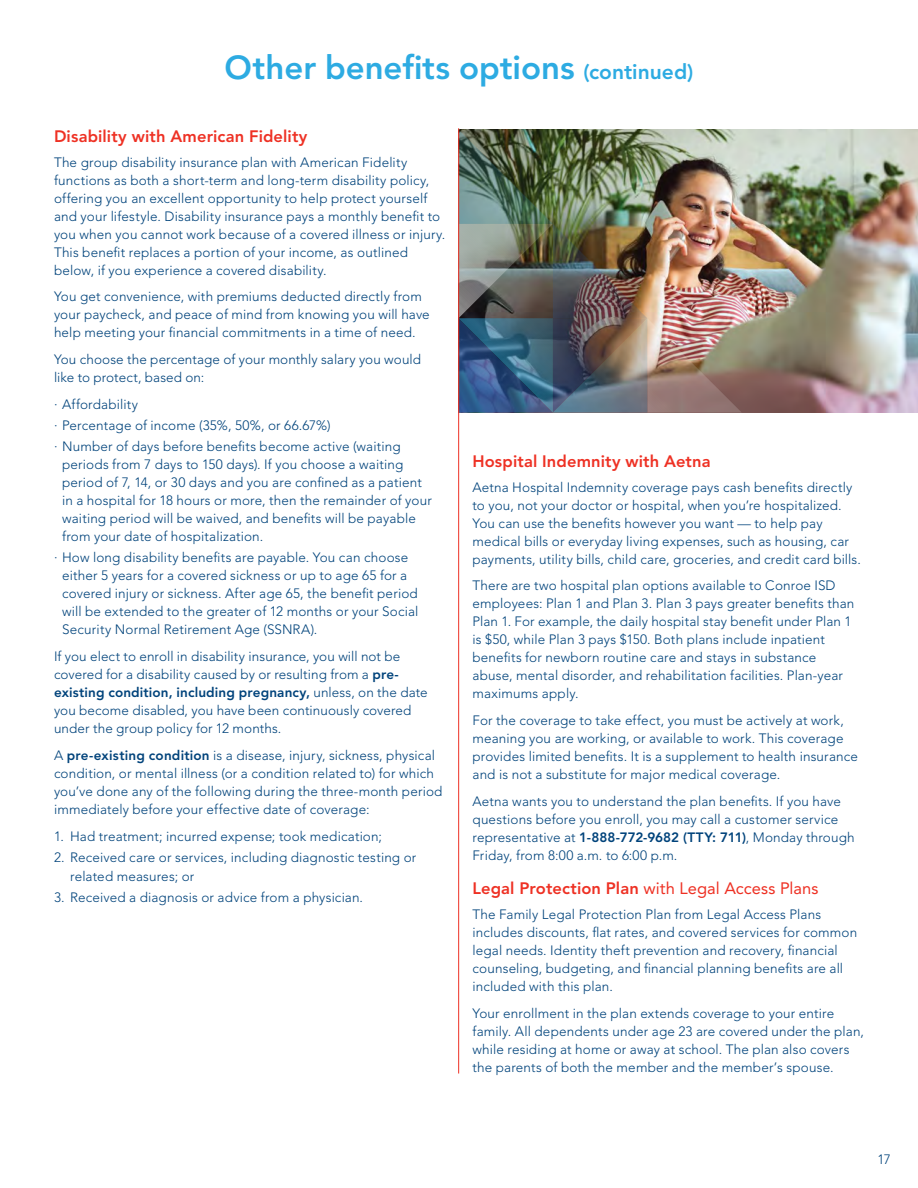
<style>
.page{position:relative;width:918px;height:1188px;background:#fff}
.page>*{position:absolute;margin:0;border:0;box-sizing:border-box;transform-origin:0 0}
.t1{font:800 33px "Avenir LT Std";color:#2dabe2}
.t2{font:800 16.5px "Avenir LT Std";letter-spacing:.005em;color:#ee3124}
.t3{font:16.5px "Avenir LT Std";letter-spacing:.005em;color:#ee3124}
.t4{font:300 13.5px/18px "Avenir LT Std";letter-spacing:.01em;color:#00437b}
.s1{font-size:21px}
.s2{font-weight:800}
</style>
<div class="page">
<img style="left:742px;top:130px;width:176px;height:283px">
<img style="left:459px;top:130px;width:283px;height:283px">
<hr style="left:458px;top:128px;width:1px;height:946px;background:#ee3124">
<h1 class="t1" style="left:225px;top:48px;width:470px">Other benefits options <span class="s1">(continued)</span></h1>
<h3 class="t2" style="left:54px;top:127px;width:255px">Disability with American Fidelity</h3>
<p class="t4" style="left:54px;top:153px;width:393px">The group disability insurance plan with American Fidelity functions as both a short-term and long-term disability policy, offering you an excellent opportunity to help protect yourself and your lifestyle. Disability insurance pays a monthly benefit to you when you cannot work because of a covered illness or injury.<br>This benefit replaces a portion of your income, as outlined below, if you experience a covered disability.</p>
<p class="t4" style="left:54px;top:288px;width:377px">You get convenience, with premiums deducted directly from your paycheck, and peace of mind from knowing you will have help meeting your financial commitments in a time of need.</p>
<p class="t4" style="left:54px;top:350px;width:369px">You choose the percentage of your monthly salary you would like to protect, based on:</p>
<p class="t4" style="left:54px;top:395px;width:86px">· Affordability</p>
<p class="t4" style="left:54px;top:416px;width:278px">· Percentage of income (35%, 50%, or 66.67%)</p>
<p class="t4" style="left:62px;top:438px;width:371px;text-indent:-8px">· Number of days before benefits become active (waiting periods from 7 days to 150 days). If you choose a waiting period of 7, 14, or 30 days and you are confined as a patient in a hospital for 18 hours or more, then the remainder of your waiting period will be waived, and benefits will be payable from your date of hospitalization.</p>
<p class="t4" style="left:62px;top:549px;width:358px;text-indent:-8px">· How long disability benefits are payable. You can choose either 5 years for a covered sickness or up to age 65 for a covered injury or sickness. After age 65, the benefit period will be extended to the greater of 12 months or your Social Security Normal Retirement Age (SSNRA).</p>
<p class="t4" style="left:54px;top:647px;width:375px">If you elect to enroll in disability insurance, you will not be covered for a disability caused by or resulting from a <span class="s2">pre&shy;existing condition, including pregnancy,</span> unless, on the date you become disabled, you have been continuously covered under the group policy for 12 months.</p>
<p class="t4" style="left:54px;top:746px;width:390px">A <span class="s2">pre-existing condition</span> is a disease, injury, sickness, physical condition, or mental illness (or a condition related to) for which you’ve done any of the following during the three-month period immediately before your effective date of coverage:</p>
<p class="t4" style="left:54px;top:827px;width:329px">1. Had treatment; incurred expense; took medication;</p>
<p class="t4" style="left:70px;top:848px;width:348px;text-indent:-16px">2. Received care or services, including diagnostic testing or related measures; or</p>
<p class="t4" style="left:54px;top:888px;width:311px">3. Received a diagnosis or advice from a physician.</p>
<h3 class="t2" style="left:472px;top:452px;width:240px">Hospital Indemnity with Aetna</h3>
<p class="t4" style="left:472px;top:478px;width:390px">Aetna Hospital Indemnity coverage pays cash benefits directly to you, not your doctor or hospital, when you’re hospitalized.<br>You can use the benefits however you want — to help pay medical bills or everyday living expenses, such as housing, car payments, utility bills, child care, groceries, and credit card bills.</p>
<p class="t4" style="left:472px;top:577px;width:383px">There are two hospital plan options available to Conroe ISD employees: Plan 1 and Plan 3. Plan 3 pays greater benefits than Plan 1. For example, the daily hospital stay benefit under Plan 1 is $50, while Plan 3 pays $150. Both plans include inpatient benefits for newborn routine care and stays in substance abuse, mental disorder, and rehabilitation facilities. Plan-year maximums apply.</p>
<p class="t4" style="left:472px;top:711px;width:387px">For the coverage to take effect, you must be actively at work, meaning you are working, or available to work. This coverage provides limited benefits. It is a supplement to health insurance and is not a substitute for major medical coverage.</p>
<p class="t4" style="left:472px;top:792px;width:384px">Aetna wants you to understand the plan benefits. If you have questions before you enroll, you may call a customer service representative at <span class="s2">1-888-772-9682 (TTY: 711)</span>, Monday through Friday, from 8:00 a.m. to 6:00 p.m.</p>
<h3 class="t3" style="left:472px;top:879px;width:347px"><span class="s2">Legal Protection Plan</span> with Legal Access Plans</h3>
<p class="t4" style="left:472px;top:905px;width:386px">The Family Legal Protection Plan from Legal Access Plans includes discounts, flat rates, and covered services for common legal needs. Identity theft prevention and recovery, financial counseling, budgeting, and financial planning benefits are all included with this plan.</p>
<p class="t4" style="left:472px;top:1004px;width:393px">Your enrollment in the plan extends coverage to your entire family. All dependents under age 23 are covered under the plan, while residing at home or away at school. The plan also covers the parents of both the member and the member’s spouse.</p>
<p class="t4" style="left:878px;top:1150px;width:15px">17</p>
</div>
